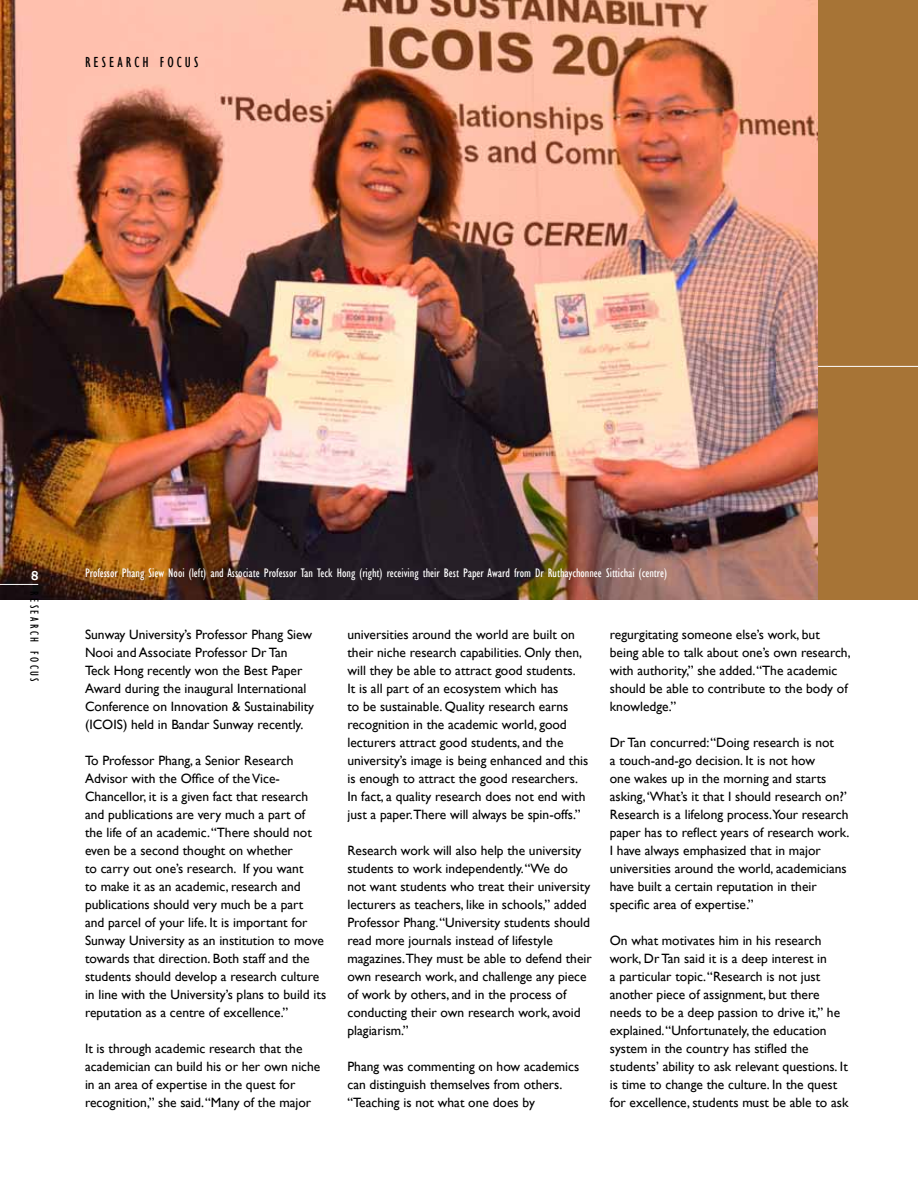
<style>
.page{position:relative;width:918px;height:1188px;background:#fff}
.page>*{position:absolute;margin:0;border:0;box-sizing:border-box;transform-origin:0 0}
.t1{font:condensed 15px "Gill Sans";letter-spacing:.2em;color:#000}
.t2{font:15px "Berlin Sans FB";color:#fff}
.t3{font:13.5px/18px "Gill Sans";color:#000}
.t4{font:condensed 12.75px "Gill Sans";color:#fff}
.t5{font:condensed 12px "Gill Sans";letter-spacing:.2em;color:#000}
</style>
<div class="page">
<img style="left:0;top:0;width:818px;height:600px">
<div style="left:818px;top:0;width:100px;height:600px;background:#a77436"></div>
<hr style="left:818px;top:366px;width:100px;height:1px;background:#fff">
<hr style="left:0;top:584px;width:38px;height:1px;background:#fff">
<p class="t1" style="left:85px;top:53px;width:115px">RESEARCH FOCUS</p>
<p class="t2" style="left:31px;top:566px;width:8px">8</p>
<p class="t4" style="left:85px;top:566px;width:583px">Professor Phang Siew Nooi (left) and Associate Professor Tan Teck Hong (right) receiving their Best Paper Award from Dr Ruthaychonnee Sittichai (centre)</p>
<p class="t5" style="left:42px;top:591px;width:92px;rotate:90deg">RESEARCH FOCUS</p>
<p class="t3" style="left:85px;top:626px;width:231px">Sunway University’s Professor Phang Siew Nooi and Associate Professor Dr Tan Teck Hong recently won the Best Paper Award during the inaugural International Conference on Innovation &amp; Sustainability (ICOIS) held in Bandar Sunway recently.</p>
<p class="t3" style="left:85px;top:752px;width:243px">To Professor Phang, a Senior Research Advisor with the Office of the Vice-Chancellor, it is a given fact that research and publications are very much a part of the life of an academic. “There should not even be a second thought on whether<br>to carry out one’s research. If you want<br>to make it as an academic, research and publications should very much be a part<br>and parcel of your life. It is important for Sunway University as an institution to move towards that direction. Both staff and the students should develop a research culture in line with the University’s plans to build its reputation as a centre of excellence.”</p>
<p class="t3" style="left:85px;top:1040px;width:237px">It is through academic research that the academician can build his or her own niche in an area of expertise in the quest for recognition,” she said. “Many of the major</p>
<p class="t3" style="left:347px;top:626px;width:242px">universities around the world are built on their niche research capabilities. Only then, will they be able to attract good students.<br>It is all part of an ecosystem which has<br>to be sustainable. Quality research earns recognition in the academic world, good lecturers attract good students, and the university’s image is being enhanced and this is enough to attract the good researchers.<br>In fact, a quality research does not end with just a paper.There will always be spin-offs.”</p>
<p class="t3" style="left:347px;top:842px;width:246px">Research work will also help the university students to work independently. “We do<br>not want students who treat their university lecturers as teachers, like in schools,” added Professor Phang. “University students should read more journals instead of lifestyle magazines.They must be able to defend their own research work, and challenge any piece of work by others, and in the process of conducting their own research work, avoid plagiarism.”</p>
<p class="t3" style="left:347px;top:1058px;width:233px">Phang was commenting on how academics can distinguish themselves from others. “Teaching is not what one does by</p>
<p class="t3" style="left:610px;top:626px;width:242px">regurgitating someone else’s work, but being able to talk about one’s own research, with authority,” she added. “The academic should be able to contribute to the body of knowledge.”</p>
<p class="t3" style="left:610px;top:734px;width:241px">Dr Tan concurred: “Doing research is not<br>a touch-and-go decision. It is not how<br>one wakes up in the morning and starts asking, ‘What’s it that I should research on?’ Research is a lifelong process.Your research paper has to reflect years of research work.<br>I have always emphasized that in major universities around the world, academicians have built a certain reputation in their specific area of expertise.”</p>
<p class="t3" style="left:610px;top:931px;width:240px">On what motivates him in his research work, Dr Tan said it is a deep interest in<br>a particular topic. “Research is not just another piece of assignment, but there needs to be a deep passion to drive it,” he explained. “Unfortunately, the education system in the country has stifled the students’ ability to ask relevant questions. It is time to change the culture. In the quest for excellence, students must be able to ask</p>
</div>
